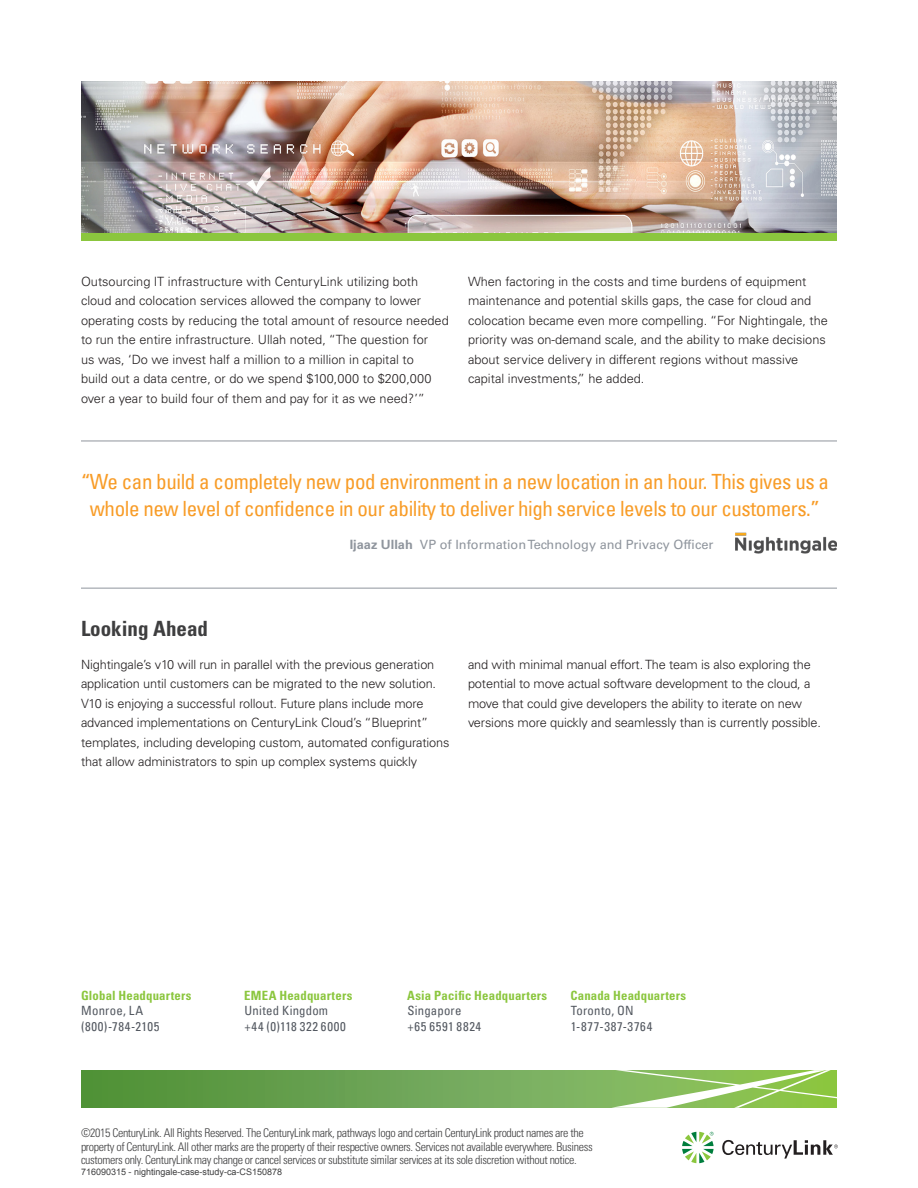
<style>
.page{position:relative;width:918px;height:1188px;background:#fff}
.page>*{position:absolute;margin:0;border:0;box-sizing:border-box;transform-origin:0 0}
.Pull_Out_Quote{font:condensed 21px/27px "Univers Com 57";letter-spacing:-.02em;color:#f89c27;text-align:center}
.Headline{font:700 condensed 21px "Univers";color:#3e3e3f}
.Body_Copy{font:300 12.75px/19.5px "Univers";letter-spacing:-.01em;color:#231f20}
.t1{font:condensed 12.75px/15.9px "Univers Com 57";letter-spacing:.03em;color:#535860}
.Author_of_Pull_Out_Q{font:12.75px "Univers LT Std";color:#8f959d}
.t2{font:700 condensed 12.75px/15.9px "Univers";letter-spacing:.015em;color:#8bc63e}
.t3{font:300 condensed 12px/13.5px "Univers";letter-spacing:-.03em;color:#3e3e3f}
.t4{font:9px "Arial";color:#3e3e3f}
.s1{font-family:"Univers";font-weight:700}
.s2{font-family:"Univers";font-weight:700;color:#8bc63e}
.s3{font-family:"Univers Com 57";font-weight:400;color:#535860}
</style>
<div class="page">
<svg style="left:81px;top:1070px;width:530px;height:38px"></svg>
<svg style="left:611px;top:1070px;width:226px;height:38px"></svg>
<svg style="left:682px;top:1132px;width:32px;height:31px"></svg>
<svg style="left:722px;top:1140px;width:116px;height:19px"></svg>
<hr style="left:81px;top:440px;width:756px;height:1px;background:#8f959d">
<img style="left:735px;top:532px;width:102px;height:21px">
<hr style="left:81px;top:588px;width:756px;height:1px;background:#8f959d">
<img style="left:81px;top:81px;width:756px;height:152px">
<div style="left:81px;top:233px;width:756px;height:8px;background:#8bc63e"></div>
<p class="Body_Copy" style="left:81px;top:271px;width:369px">Outsourcing IT infrastructure with CenturyLink utilizing both cloud and colocation services allowed the company to lower operating costs by reducing the total amount of resource needed to run the entire infrastructure. Ullah noted, “The question for<br>us was, ‘Do we invest half a million to a million in capital to<br>build out a data centre, or do we spend $100,000 to $200,000 over a year to build four of them and pay for it as we need?’”</p>
<p class="Body_Copy" style="left:468px;top:271px;width:361px">When factoring in the costs and time burdens of equipment maintenance and potential skills gaps, the case for cloud and colocation became even more compelling. “For Nightingale, the priority was on-demand scale, and the ability to make decisions about service delivery in different regions without massive capital investments,” he added.</p>
<p class="Pull_Out_Quote" style="left:81px;top:467px;width:750px">“We can build a completely new pod environment in a new location in an hour. This gives us a whole new level of confidence in our ability to deliver high service levels to our customers.”</p>
<p class="Author_of_Pull_Out_Q" style="left:350px;top:537px;width:365px"><span class="s1">Ijaaz Ullah</span> VP of Information Technology and Privacy Officer</p>
<p class="Headline" style="left:81px;top:616px;width:129px">Looking Ahead</p>
<p class="Body_Copy" style="left:81px;top:655px;width:370px">Nightingale’s v10 will run in parallel with the previous generation application until customers can be migrated to the new solution.<br>V10 is enjoying a successful rollout. Future plans include more advanced implementations on CenturyLink Cloud’s “Blueprint” templates, including developing custom, automated configurations that allow administrators to spin up complex systems quickly</p>
<p class="Body_Copy" style="left:468px;top:655px;width:354px">and with minimal manual effort. The team is also exploring the potential to move actual software development to the cloud, a move that could give developers the ability to iterate on new versions more quickly and seamlessly than is currently possible.</p>
<p class="t1" style="left:81px;top:987px;width:112px"><span class="s2">Global Headquarters<br></span>Monroe, LA (800)-784-2105</p>
<p class="t1" style="left:244px;top:987px;width:110px"><span class="s2">EMEA Headquarters<br></span>United Kingdom<br>+44 (0)118 322 6000</p>
<p class="t2" style="left:407px;top:987px;width:142px">Asia Pacific Headquarters<br><span class="s3">Singapore<br>+65 6591 8824</span></p>
<p class="t1" style="left:570px;top:987px;width:117px"><span class="s2">Canada Headquarters<br></span>Toronto, ON<br>1-877-387-3764</p>
<p class="t3" style="left:81px;top:1126px;width:513px">©2015 CenturyLink. All Rights Reserved. The CenturyLink mark, pathways logo and certain CenturyLink product names are the property of CenturyLink. All other marks are the property of their respective owners. Services not available everywhere. Business customers only. CenturyLink may change or cancel services or substitute similar services at its sole discretion without notice.</p>
<p class="t4" style="left:81px;top:1166px;width:203px">716090315 - nightingale-case-study-ca-CS150878</p>
</div>
